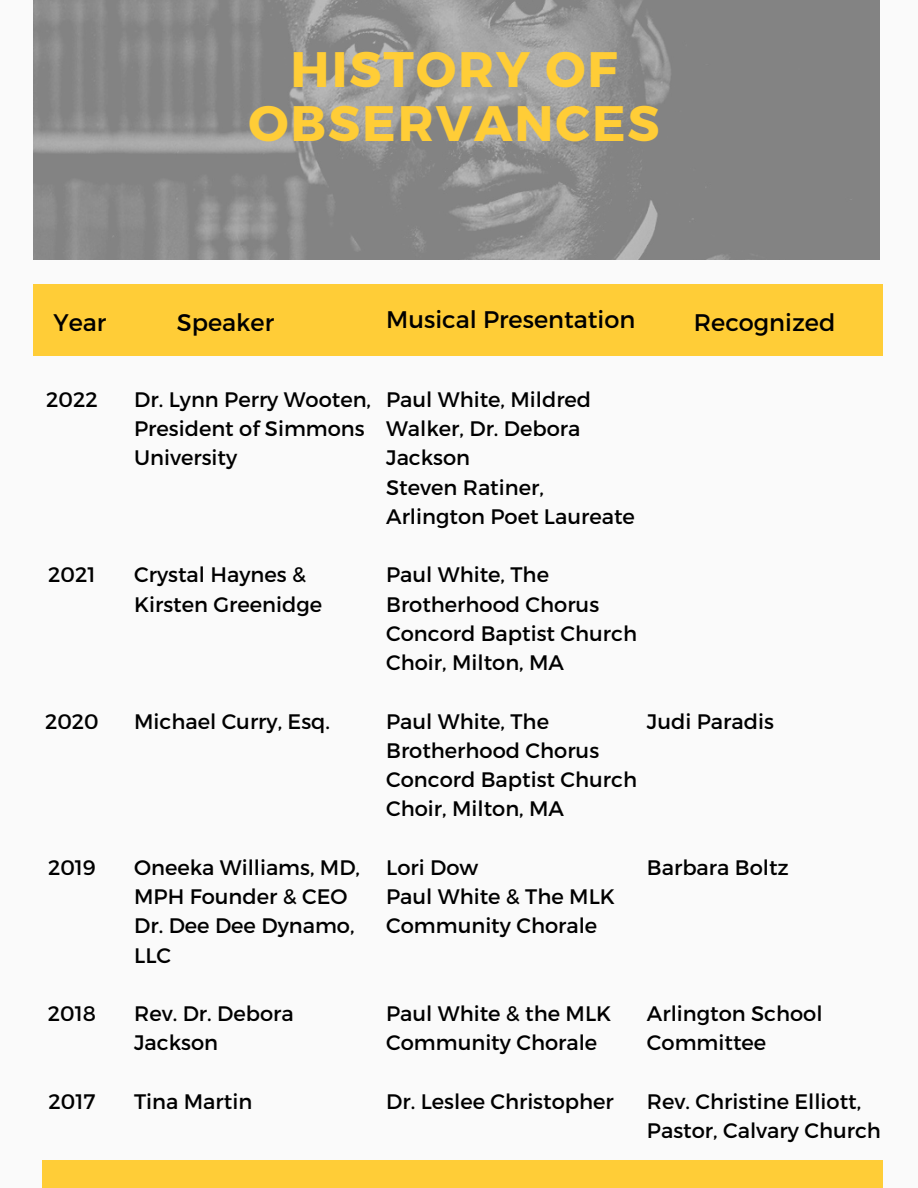
<style>
.page{position:relative;width:918px;height:1188px;background:#fafafa}
.page>*{position:absolute;margin:0;border:0;box-sizing:border-box;transform-origin:0 0}
.t1{font:700 49.8px/54px "Montserrat";letter-spacing:.04em;color:#ffcd37;text-align:center}
.t2{font:24px "Montserrat";color:#000}
.t3{font:21px/29.2px "Montserrat";color:#000}
</style>
<div class="page">
<img style="left:33px;top:0;width:846px;height:259px">
<div style="left:42px;top:1160px;width:840px;height:28px;background:#ffcd37"></div>
<div style="left:33px;top:285px;width:850px;height:71px;background:#ffcd37"></div>
<h1 class="t1" style="left:249px;top:39px;width:413px">HISTORY OF<br>OBSERVANCES</h1>
<p class="t2" style="left:53px;top:307px;width:54px">Year</p>
<p class="t2" style="left:177px;top:307px;width:99px">Speaker</p>
<p class="t2" style="left:386px;top:304px;width:251px">Musical Presentation</p>
<p class="t2" style="left:694px;top:307px;width:143px">Recognized</p>
<p class="t3" style="left:46px;top:384px;width:53px">2022</p>
<p class="t3" style="left:48px;top:559px;width:49px">2021</p>
<p class="t3" style="left:134px;top:384px;width:238px">Dr. Lynn Perry Wooten,<br>President of Simmons<br>University</p>
<p class="t3" style="left:134px;top:559px;width:190px">Crystal Haynes &amp;<br>Kirsten Greenidge</p>
<p class="t3" style="left:386px;top:384px;width:250px">Paul White, Mildred<br>Walker, Dr. Debora<br>Jackson<br>Steven Ratiner,<br>Arlington Poet Laureate</p>
<p class="t3" style="left:386px;top:559px;width:252px">Paul White, The<br>Brotherhood Chorus<br>Concord Baptist Church<br>Choir, Milton, MA</p>
<p class="t3" style="left:45px;top:706px;width:55px">2020</p>
<p class="t3" style="left:134px;top:706px;width:197px">Michael Curry, Esq.</p>
<p class="t3" style="left:386px;top:706px;width:252px">Paul White, The<br>Brotherhood Chorus<br>Concord Baptist Church<br>Choir, Milton, MA</p>
<p class="t3" style="left:647px;top:706px;width:129px">Judi Paradis</p>
<p class="t3" style="left:48px;top:852px;width:49px">2019</p>
<p class="t3" style="left:134px;top:852px;width:227px">Oneeka Williams, MD,<br>MPH Founder &amp; CEO<br>Dr. Dee Dee Dynamo,<br>LLC</p>
<p class="t3" style="left:386px;top:852px;width:230px">Lori Dow<br>Paul White &amp; The MLK<br>Community Chorale</p>
<p class="t3" style="left:647px;top:852px;width:143px">Barbara Boltz</p>
<p class="t3" style="left:48px;top:998px;width:50px">2018</p>
<p class="t3" style="left:49px;top:1086px;width:48px">2017</p>
<p class="t3" style="left:134px;top:998px;width:161px">Rev. Dr. Debora<br>Jackson</p>
<p class="t3" style="left:134px;top:1086px;width:120px">Tina Martin</p>
<p class="t3" style="left:386px;top:998px;width:227px">Paul White &amp; the MLK<br>Community Chorale</p>
<p class="t3" style="left:386px;top:1086px;width:229px">Dr. Leslee Christopher</p>
<p class="t3" style="left:647px;top:998px;width:177px">Arlington School<br>Committee</p>
<p class="t3" style="left:647px;top:1086px;width:235px">Rev. Christine Elliott,<br>Pastor, Calvary Church</p>
</div>
